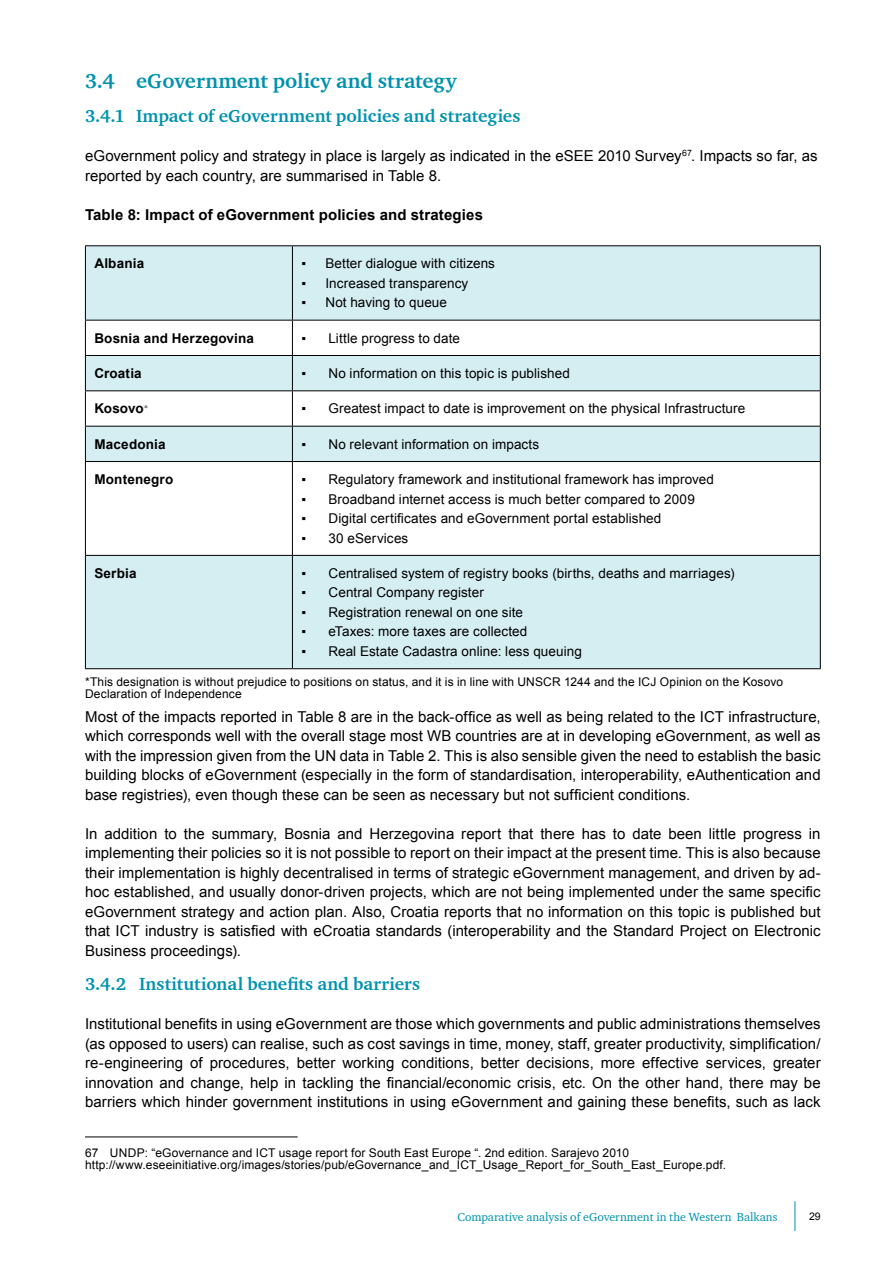
<style>
.page{position:relative;width:893px;height:1263px;background:#fff}
.page>*{position:absolute;margin:0;border:0;box-sizing:border-box;transform-origin:0 0}
.t1{font:700 21px "Charter ITC";letter-spacing:.005em;color:#0092af}
.t2{font:700 18px "Charter ITC";letter-spacing:.005em;color:#0092af}
.t3{font:15px/19.5px "Arial";letter-spacing:.005em;color:#000;text-align:justify}
.t4{font:700 15px "Arial";letter-spacing:.01em;color:#000}
.t5{font:13.5px "Arial";letter-spacing:.005em;color:#000}
.t6{font:700 13.5px "Arial";letter-spacing:.015em;color:#000}
.t7{font:12px/12px "Arial";letter-spacing:.01em;color:#000}
.t8{font:12px "Charter ITC";color:#0092af}
.t9{font:10.5px "Arial";color:#000}
</style>
<div class="page">
<hr style="left:794px;top:1201px;width:1px;height:30px;background:#0092af">
<svg style="left:86px;top:246px;width:734px;height:422px;fill:#d5eef2"></svg>
<hr style="left:85px;top:245px;width:207px;height:1px;background:#000">
<hr style="left:85px;top:246px;width:1px;height:74px;background:#000">
<hr style="left:292px;top:245px;width:529px;height:1px;background:#000">
<hr style="left:292px;top:246px;width:1px;height:74px;background:#000">
<hr style="left:820px;top:246px;width:1px;height:74px;background:#000">
<hr style="left:85px;top:320px;width:207px;height:1px;background:#000">
<hr style="left:85px;top:320px;width:1px;height:35px;background:#000">
<hr style="left:292px;top:320px;width:529px;height:1px;background:#000">
<hr style="left:292px;top:320px;width:1px;height:35px;background:#000">
<hr style="left:820px;top:320px;width:1px;height:35px;background:#000">
<hr style="left:85px;top:355px;width:207px;height:1px;background:#000">
<hr style="left:85px;top:356px;width:1px;height:34px;background:#000">
<hr style="left:292px;top:355px;width:529px;height:1px;background:#000">
<hr style="left:292px;top:356px;width:1px;height:34px;background:#000">
<hr style="left:820px;top:356px;width:1px;height:34px;background:#000">
<hr style="left:85px;top:390px;width:207px;height:1px;background:#000">
<hr style="left:85px;top:391px;width:1px;height:35px;background:#000">
<hr style="left:292px;top:390px;width:529px;height:1px;background:#000">
<hr style="left:292px;top:391px;width:1px;height:35px;background:#000">
<hr style="left:820px;top:391px;width:1px;height:35px;background:#000">
<hr style="left:85px;top:426px;width:207px;height:1px;background:#000">
<hr style="left:85px;top:427px;width:1px;height:34px;background:#000">
<hr style="left:292px;top:426px;width:529px;height:1px;background:#000">
<hr style="left:292px;top:427px;width:1px;height:34px;background:#000">
<hr style="left:820px;top:427px;width:1px;height:34px;background:#000">
<hr style="left:85px;top:461px;width:207px;height:1px;background:#000">
<hr style="left:85px;top:462px;width:1px;height:93px;background:#000">
<hr style="left:292px;top:461px;width:529px;height:1px;background:#000">
<hr style="left:292px;top:462px;width:1px;height:93px;background:#000">
<hr style="left:820px;top:462px;width:1px;height:93px;background:#000">
<hr style="left:85px;top:555px;width:207px;height:1px;background:#000">
<hr style="left:85px;top:556px;width:1px;height:112px;background:#000">
<hr style="left:292px;top:555px;width:529px;height:1px;background:#000">
<hr style="left:292px;top:556px;width:1px;height:112px;background:#000">
<hr style="left:820px;top:556px;width:1px;height:112px;background:#000">
<hr style="left:85px;top:668px;width:207px;height:1px;background:#000">
<hr style="left:292px;top:668px;width:529px;height:1px;background:#000">
<hr style="left:85px;top:1137px;width:213px;height:1px;background:#000">
<h1 class="t1" style="left:85px;top:68px;width:373px">3.4 eGovernment policy and strategy</h1>
<p class="t2" style="left:85px;top:105px;width:437px">3.4.1 Impact of eGovernment policies and strategies</p>
<p class="t3" style="left:85px;top:147px;width:734px">eGovernment policy and strategy in place is largely as indicated in the eSEE 2010 Survey<sup>67</sup>. Impacts so far, as reported by each country, are summarised in Table 8.</p>
<p class="t4" style="left:85px;top:205px;width:399px">Table 8: Impact of eGovernment policies and strategies</p>
<p class="t6" style="left:94px;top:255px;width:51px">Albania</p>
<p class="t5" style="left:301px;top:255px;width:195px">▪ Better dialogue with citizens</p>
<p class="t5" style="left:301px;top:274px;width:168px">▪ Increased transparency</p>
<p class="t5" style="left:301px;top:294px;width:147px">▪ Not having to queue</p>
<p class="t6" style="left:94px;top:329px;width:161px">Bosnia and Herzegovina</p>
<p class="t5" style="left:301px;top:329px;width:160px">▪ Little progress to date</p>
<p class="t6" style="left:94px;top:364px;width:49px">Croatia</p>
<p class="t5" style="left:301px;top:364px;width:270px">▪ No information on this topic is published</p>
<p class="t6" style="left:94px;top:400px;width:51px">Kosovo</p>
<p class="t5" style="left:301px;top:400px;width:445px">▪ Greatest impact to date is improvement on the physical Infrastructure</p>
<p class="t6" style="left:94px;top:435px;width:73px">Macedonia</p>
<p class="t5" style="left:301px;top:435px;width:239px">▪ No relevant information on impacts</p>
<p class="t6" style="left:94px;top:470px;width:80px">Montenegro</p>
<p class="t5" style="left:301px;top:470px;width:414px">▪ Regulatory framework and institutional framework has improved</p>
<p class="t5" style="left:301px;top:490px;width:395px">▪ Broadband internet access is much better compared to 2009</p>
<p class="t5" style="left:301px;top:509px;width:361px">▪ Digital certificates and eGovernment portal established</p>
<p class="t5" style="left:301px;top:529px;width:108px">▪ 30 eServices</p>
<p class="t6" style="left:94px;top:564px;width:44px">Serbia</p>
<p class="t5" style="left:301px;top:564px;width:435px">▪ Centralised system of registry books (births, deaths and marriages)</p>
<p class="t5" style="left:301px;top:584px;width:184px">▪ Central Company register</p>
<p class="t5" style="left:301px;top:603px;width:223px">▪ Registration renewal on one site</p>
<p class="t5" style="left:301px;top:623px;width:227px">▪ eTaxes: more taxes are collected</p>
<p class="t5" style="left:301px;top:642px;width:282px">▪ Real Estate Cadastra online: less queuing</p>
<p class="t7" style="left:85px;top:676px;width:699px">*This designation is without prejudice to positions on status, and it is in line with UNSCR 1244 and the ICJ Opinion on the Kosovo<br>Declaration of Independence</p>
<p class="t3" style="left:85px;top:707px;width:737px">Most of the impacts reported in Table 8 are in the back-office as well as being related to the ICT infrastructure, which corresponds well with the overall stage most WB countries are at in developing eGovernment, as well as with the impression given from the UN data in Table 2. This is also sensible given the need to establish the basic building blocks of eGovernment (especially in the form of standardisation, interoperability, eAuthentication and base registries), even though these can be seen as necessary but not sufficient conditions.</p>
<p class="t3" style="left:85px;top:824px;width:737px">In addition to the summary, Bosnia and Herzegovina report that there has to date been little progress in implementing their policies so it is not possible to report on their impact at the present time. This is also because their implementation is highly decentralised in terms of strategic eGovernment management, and driven by ad&shy;hoc established, and usually donor-driven projects, which are not being implemented under the same specific eGovernment strategy and action plan. Also, Croatia reports that no information on this topic is published but that ICT industry is satisfied with eCroatia standards (interoperability and the Standard Project on Electronic Business proceedings).</p>
<p class="t2" style="left:85px;top:973px;width:337px">3.4.2 Institutional benefits and barriers</p>
<p class="t3" style="left:85px;top:1014px;width:737px">Institutional benefits in using eGovernment are those which governments and public administrations themselves (as opposed to users) can realise, such as cost savings in time, money, staff, greater productivity, simplification/ re-engineering of procedures, better working conditions, better decisions, more effective services, greater innovation and change, help in tackling the financial/economic crisis, etc. On the other hand, there may be barriers which hinder government institutions in using eGovernment and gaining these benefits, such as lack</p>
<p class="t7" style="left:85px;top:1147px;width:642px">67 UNDP: “eGovernance and ICT usage report for South East Europe “. 2nd edition. Sarajevo 2010 http://www.eseeinitiative.org/images/stories/pub/eGovernance_and_ICT_Usage_Report_for_South_East_Europe.pdf.</p>
<p class="t8" style="left:457px;top:1209px;width:322px">Comparative analysis of eGovernment in the Western Balkans</p>
<p class="t9" style="left:809px;top:1209px;width:13px">29</p>
</div>
